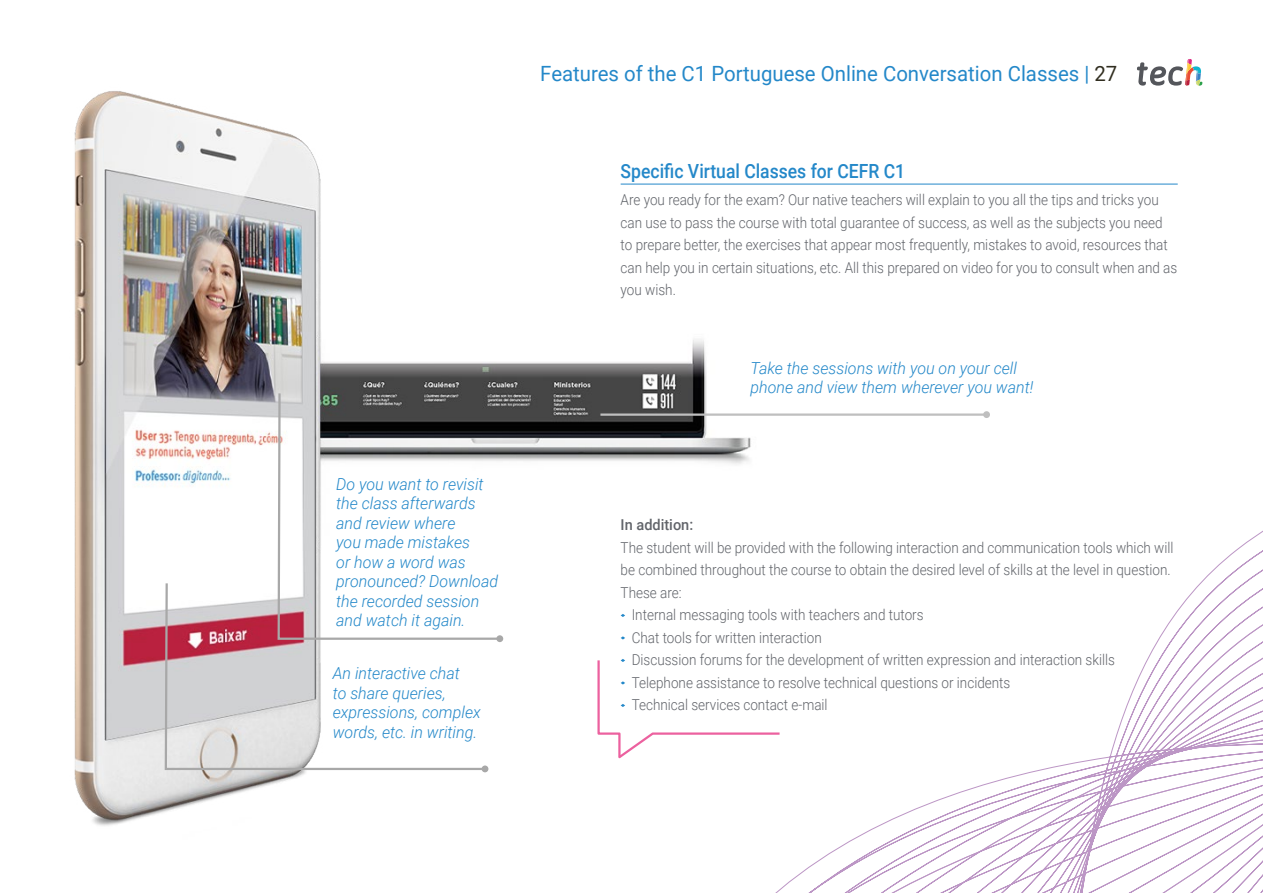
<style>
.page{position:relative;width:1263px;height:893px;background:#fff}
.page>*{position:absolute;margin:0;border:0;box-sizing:border-box;transform-origin:0 0}
.t1{font:21px "Roboto";color:#2488c9}
.t2{font:500 19.5px "Roboto";color:#2488c9;scale:.9 1}
.t3{font:italic 300 16.5px/19.5px "Roboto";color:#2488c9}
.t4{font:300 15px/22.5px "Roboto";color:#61646a;scale:.9 1}
.t5{font:500 15px "Roboto";color:#61646a}
.s1{color:#312e20}
</style>
<div class="page">
<svg style="left:1137px;top:59px;width:65px;height:27px"></svg>
<svg style="left:775px;top:530px;width:488px;height:363px"></svg>
<img style="left:587px;top:339px;width:403px;height:126px">
<img style="left:74px;top:91px;width:513px;height:735px">
<hr style="left:600px;top:413px;width:386px;height:3px;background:#bfbfbf">
<div style="left:983px;top:411px;width:7px;height:7px;background:#bfbfbf;border-radius:50%"></div>
<svg style="left:276px;top:391px;width:226px;height:250px"></svg>
<div style="left:496px;top:635px;width:7px;height:7px;background:#a8a8a8;border-radius:50%"></div>
<svg style="left:164px;top:581px;width:324px;height:190px"></svg>
<div style="left:482px;top:765px;width:6px;height:7px;background:#a8a8a8;border-radius:50%"></div>
<hr style="left:621px;top:184px;width:557px;height:1px;background:#2488c9">
<svg style="left:621px;top:614px;width:4px;height:3px"></svg>
<svg style="left:597px;top:658px;width:185px;height:103px"></svg>
<p class="t3" style="left:336px;top:474px;width:163px">Do you want to revisit the class afterwards and review where<br>you made mistakes<br>or how a word was pronounced? Download the recorded session and watch it again.</p>
<p class="t3" style="left:333px;top:663px;width:149px">An interactive chat<br>to share queries, expressions, complex words, etc. in writing.</p>
<h1 class="t1" style="left:540px;top:59px;width:578px">Features of the C1 Portuguese Online Conversation Classes | <span class="s1">27</span></h1>
<h2 class="t2" style="left:621px;top:158px;width:318px">Specific Virtual Classes for CEFR C1</h2>
<p class="t4" style="left:621px;top:188px;width:620px">Are you ready for the exam? Our native teachers will explain to you all the tips and tricks you can use to pass the course with total guarantee of success, as well as the subjects you need to prepare better, the exercises that appear most frequently, mistakes to avoid, resources that can help you in certain situations, etc. All this prepared on video for you to consult when and as you wish.</p>
<p class="t3" style="left:750px;top:358px;width:284px">Take the sessions with you on your cell phone and view them wherever you want!</p>
<p class="t5" style="left:621px;top:514px;width:74px">In addition:</p>
<p class="t4" style="left:621px;top:535px;width:616px">The student will be provided with the following interaction and communication tools which will</p>
<p class="t4" style="left:621px;top:558px;width:613px">be combined throughout the course to obtain the desired level of skills at the level in question.</p>
<p class="t4" style="left:621px;top:580px;width:69px">These are:</p>
<p class="t4" style="left:632px;top:603px;width:326px">Internal messaging tools with teachers and tutors</p>
<p class="t4" style="left:632px;top:625px;width:213px">Chat tools for written interaction</p>
<p class="t4" style="left:632px;top:648px;width:538px">Discussion forums for the development of written expression and interaction skills</p>
<p class="t4" style="left:632px;top:670px;width:422px">Telephone assistance to resolve technical questions or incidents</p>
<p class="t4" style="left:632px;top:693px;width:219px">Technical services contact e-mail</p>
</div>
